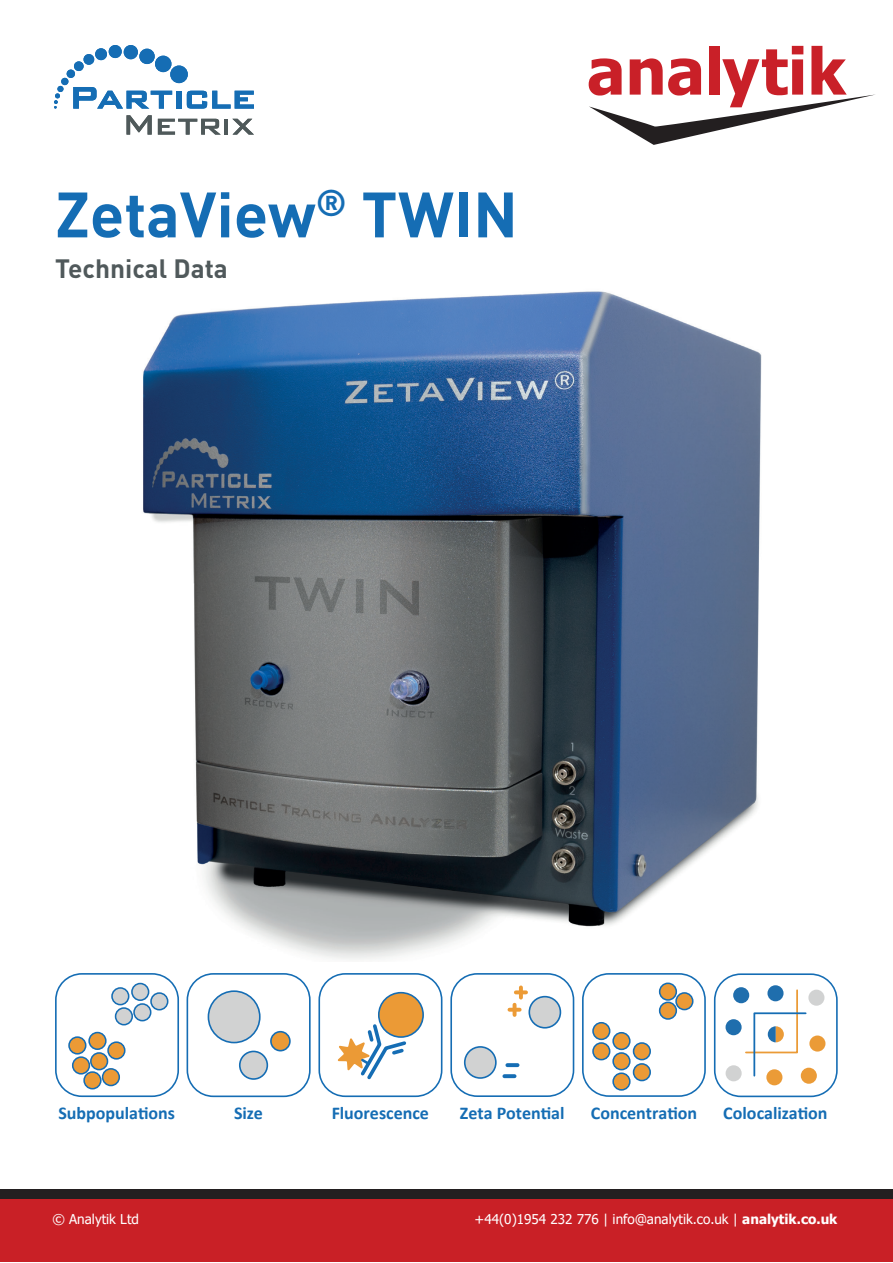
<style>
.page{position:relative;width:893px;height:1263px;background:#fff}
.page>*{position:absolute;margin:0;border:0;box-sizing:border-box;transform-origin:0 0}
.t1{font:700 63px "DINOT";color:#156db4}
.t2{font:700 26.25px "DINOT";color:#50595b}
.t3{font:700 18px "Calibri";color:#156db4}
.t4{font:13.5px "Tahoma";color:#fff}
.s1{font-weight:700}
</style>
<div class="page">
<svg style="left:582px;top:973px;width:124px;height:124px"></svg>
<div style="left:593px;top:1023px;width:17px;height:16px;background:#eb9a36;border-radius:50%"></div>
<div style="left:592px;top:1022px;width:18px;height:18px;border:2px solid #156db4;border-radius:50%"></div>
<div style="left:593px;top:1043px;width:17px;height:17px;background:#eb9a36;border-radius:50%"></div>
<div style="left:592px;top:1042px;width:18px;height:18px;border:2px solid #156db4;border-radius:50%"></div>
<div style="left:613px;top:1033px;width:17px;height:16px;background:#eb9a36;border-radius:50%"></div>
<div style="left:612px;top:1032px;width:19px;height:18px;border:2px solid #156db4;border-radius:50%"></div>
<div style="left:633px;top:1043px;width:17px;height:17px;background:#eb9a36;border-radius:50%"></div>
<div style="left:633px;top:1042px;width:18px;height:18px;border:2px solid #156db4;border-radius:50%"></div>
<div style="left:613px;top:1053px;width:17px;height:17px;background:#eb9a36;border-radius:50%"></div>
<div style="left:612px;top:1052px;width:19px;height:18px;border:2px solid #156db4;border-radius:50%"></div>
<div style="left:633px;top:1064px;width:17px;height:16px;background:#eb9a36;border-radius:50%"></div>
<div style="left:633px;top:1063px;width:18px;height:18px;border:2px solid #156db4;border-radius:50%"></div>
<div style="left:613px;top:1073px;width:17px;height:17px;background:#eb9a36;border-radius:50%"></div>
<div style="left:612px;top:1072px;width:19px;height:19px;border:2px solid #156db4;border-radius:50%"></div>
<div style="left:660px;top:1002px;width:16px;height:17px;background:#eb9a36;border-radius:50%"></div>
<div style="left:659px;top:1001px;width:18px;height:19px;border:2px solid #156db4;border-radius:50%"></div>
<div style="left:676px;top:993px;width:17px;height:16px;background:#eb9a36;border-radius:50%"></div>
<div style="left:675px;top:992px;width:18px;height:18px;border:2px solid #156db4;border-radius:50%"></div>
<div style="left:660px;top:983px;width:16px;height:17px;background:#eb9a36;border-radius:50%"></div>
<div style="left:659px;top:982px;width:18px;height:19px;border:2px solid #156db4;border-radius:50%"></div>
<img style="left:143px;top:291px;width:619px;height:669px">
<svg style="left:318px;top:973px;width:124px;height:124px"></svg>
<div style="left:379px;top:993px;width:44px;height:44px;background:#eb9a36;border-radius:50%"></div>
<div style="left:378px;top:992px;width:46px;height:46px;border:2px solid #156db4;border-radius:50%"></div>
<svg style="left:187px;top:973px;width:124px;height:124px"></svg>
<svg style="left:450px;top:973px;width:124px;height:124px"></svg>
<svg style="left:509px;top:1008px;width:11px;height:4px"></svg>
<svg style="left:519px;top:987px;width:4px;height:10px"></svg>
<svg style="left:516px;top:990px;width:10px;height:4px"></svg>
<svg style="left:507px;top:1063px;width:11px;height:4px"></svg>
<svg style="left:504px;top:1074px;width:11px;height:4px"></svg>
<div style="left:529px;top:997px;width:31px;height:31px;background:#d1d2d2;border-radius:50%"></div>
<div style="left:528px;top:996px;width:33px;height:32px;border:2px solid #156db4;border-radius:50%"></div>
<div style="left:465px;top:1047px;width:31px;height:31px;background:#d1d2d2;border-radius:50%"></div>
<div style="left:464px;top:1046px;width:33px;height:33px;border:2px solid #156db4;border-radius:50%"></div>
<svg style="left:55px;top:973px;width:124px;height:124px"></svg>
<div style="left:116px;top:1008px;width:16px;height:17px;background:#d1d2d2;border-radius:50%"></div>
<div style="left:115px;top:1007px;width:18px;height:18px;border:2px solid #156db4;border-radius:50%"></div>
<div style="left:134px;top:1004px;width:17px;height:17px;background:#d1d2d2;border-radius:50%"></div>
<div style="left:133px;top:1003px;width:18px;height:18px;border:2px solid #156db4;border-radius:50%"></div>
<div style="left:151px;top:993px;width:17px;height:17px;background:#d1d2d2;border-radius:50%"></div>
<div style="left:150px;top:992px;width:18px;height:18px;border:2px solid #156db4;border-radius:50%"></div>
<div style="left:132px;top:983px;width:17px;height:17px;background:#d1d2d2;border-radius:50%"></div>
<div style="left:131px;top:983px;width:18px;height:18px;border:2px solid #156db4;border-radius:50%"></div>
<div style="left:112px;top:988px;width:17px;height:17px;background:#d1d2d2;border-radius:50%"></div>
<div style="left:111px;top:987px;width:18px;height:18px;border:2px solid #156db4;border-radius:50%"></div>
<div style="left:89px;top:1032px;width:17px;height:17px;background:#eb9a36;border-radius:50%"></div>
<div style="left:88px;top:1032px;width:19px;height:18px;border:2px solid #156db4;border-radius:50%"></div>
<div style="left:69px;top:1037px;width:17px;height:17px;background:#eb9a36;border-radius:50%"></div>
<div style="left:68px;top:1036px;width:18px;height:18px;border:2px solid #156db4;border-radius:50%"></div>
<div style="left:108px;top:1042px;width:17px;height:17px;background:#eb9a36;border-radius:50%"></div>
<div style="left:107px;top:1041px;width:19px;height:18px;border:2px solid #156db4;border-radius:50%"></div>
<div style="left:91px;top:1053px;width:16px;height:16px;background:#eb9a36;border-radius:50%"></div>
<div style="left:90px;top:1052px;width:18px;height:18px;border:2px solid #156db4;border-radius:50%"></div>
<div style="left:73px;top:1057px;width:16px;height:17px;background:#eb9a36;border-radius:50%"></div>
<div style="left:72px;top:1056px;width:18px;height:18px;border:2px solid #156db4;border-radius:50%"></div>
<div style="left:84px;top:1072px;width:17px;height:17px;background:#eb9a36;border-radius:50%"></div>
<div style="left:83px;top:1071px;width:19px;height:18px;border:2px solid #156db4;border-radius:50%"></div>
<div style="left:103px;top:1069px;width:16px;height:16px;background:#eb9a36;border-radius:50%"></div>
<div style="left:102px;top:1068px;width:18px;height:18px;border:2px solid #156db4;border-radius:50%"></div>
<svg style="left:714px;top:973px;width:124px;height:124px"></svg>
<div style="left:808px;top:990px;width:16px;height:16px;background:#d1d2d2;border-radius:50%"></div>
<div style="left:726px;top:1065px;width:16px;height:16px;background:#d1d2d2;border-radius:50%"></div>
<svg style="left:127px;top:115px;width:25px;height:20px"></svg>
<svg style="left:158px;top:119px;width:63px;height:16px"></svg>
<hr style="left:224px;top:119px;width:4px;height:16px;background:#4f595a">
<svg style="left:232px;top:119px;width:22px;height:16px"></svg>
<svg style="left:73px;top:87px;width:99px;height:22px"></svg>
<div style="left:176px;top:91px;width:6px;height:18px;background:#156db4"></div>
<svg style="left:187px;top:91px;width:67px;height:18px"></svg>
<div style="left:57px;top:86px;width:7px;height:6px;background:#156db4;border-radius:50%"></div>
<div style="left:61px;top:78px;width:7px;height:7px;background:#156db4;border-radius:50%"></div>
<div style="left:67px;top:70px;width:8px;height:8px;background:#156db4;border-radius:50%"></div>
<div style="left:74px;top:61px;width:10px;height:10px;background:#156db4;border-radius:50%"></div>
<div style="left:84px;top:54px;width:10px;height:11px;background:#156db4;border-radius:50%"></div>
<div style="left:95px;top:48px;width:12px;height:12px;background:#156db4;border-radius:50%"></div>
<div style="left:109px;top:45px;width:13px;height:13px;background:#156db4;border-radius:50%"></div>
<div style="left:124px;top:45px;width:14px;height:14px;background:#156db4;border-radius:50%"></div>
<div style="left:139px;top:49px;width:16px;height:15px;background:#156db4;border-radius:50%"></div>
<div style="left:155px;top:56px;width:16px;height:16px;background:#156db4;border-radius:50%"></div>
<div style="left:170px;top:66px;width:18px;height:17px;background:#156db4;border-radius:50%"></div>
<svg style="left:54px;top:93px;width:6px;height:16px"></svg>
<svg style="left:589px;top:46px;width:286px;height:99px"></svg>
<div style="left:0;top:1199px;width:893px;height:63px;background:#c92026"></div>
<div style="left:0;top:1190px;width:893px;height:9px;background:#231f20"></div>
<h1 class="t1" style="left:55px;top:173px;width:464px">ZetaView<sup>®</sup> TWIN</h1>
<h2 class="t2" style="left:55px;top:251px;width:174px">Technical Data</h2>
<p class="t3" style="left:58px;top:1100px;width:118px">Subpopulations</p>
<p class="t3" style="left:234px;top:1100px;width:30px">Size</p>
<p class="t3" style="left:332px;top:1100px;width:99px">Fluorescence</p>
<p class="t3" style="left:460px;top:1100px;width:106px">Zeta Potential</p>
<p class="t3" style="left:591px;top:1100px;width:108px">Concentration</p>
<p class="t3" style="left:723px;top:1100px;width:106px">Colocalization</p>
<p class="t4" style="left:52px;top:1210px;width:88px">© Analytik Ltd</p>
<p class="t4" style="left:475px;top:1210px;width:364px">+44(0)1954 232 776 | info@analytik.co.uk | <span class="s1">analytik.co.uk</span></p>
</div>
